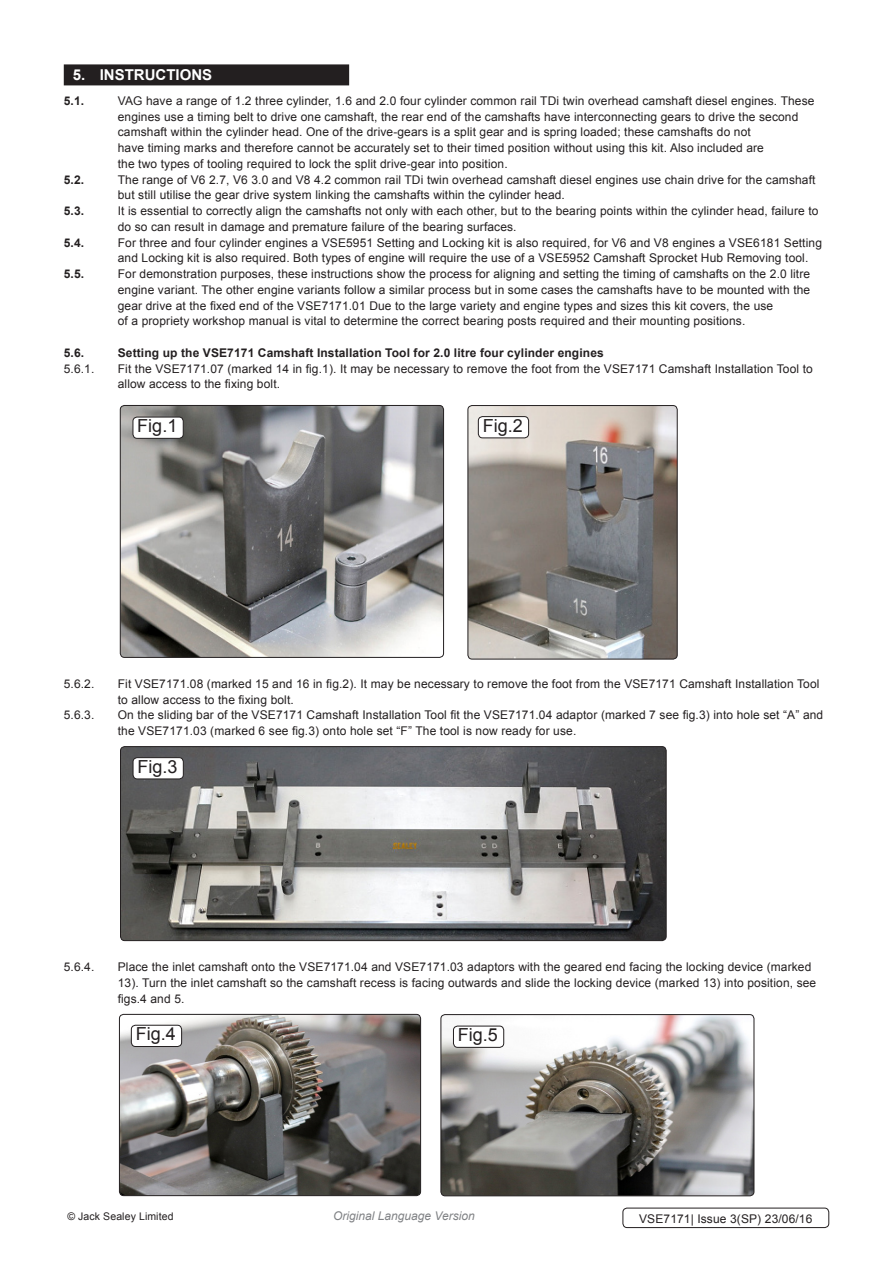
<style>
.page{position:relative;width:893px;height:1263px;background:#fff}
.page>*{position:absolute;margin:0;border:0;box-sizing:border-box;transform-origin:0 0}
.t1{font:18px "Arial";color:#231f20}
.t2{font:700 15px "Arial";color:#fff}
.Body__Footer{font:12px/15.8px "Arial";letter-spacing:.01em;color:#231f20}
.t3{font:700 12px "Arial";letter-spacing:.01em;color:#231f20}
.t4{font:italic 12px "Arial";color:#808285}
.Body__Justified__7pt{font:10.5px "Arial";letter-spacing:.01em;color:#231f20}
</style>
<div class="page">
<div style="left:64px;top:64px;width:285px;height:21px;background:#231f20"></div>
<img style="left:468px;top:405px;width:209px;height:254px">
<div style="left:468px;top:405px;width:210px;height:254px;border:1px solid #231f20;border-radius:4px"></div>
<div style="left:478px;top:417px;width:51px;height:21px;background:#fff;border-radius:4px"></div>
<div style="left:478px;top:416px;width:51px;height:22px;border:1px solid #231f20;border-radius:4px"></div>
<img style="left:120px;top:405px;width:324px;height:252px">
<div style="left:120px;top:405px;width:324px;height:253px;border:1px solid #231f20;border-radius:4px"></div>
<div style="left:133px;top:417px;width:50px;height:21px;background:#fff;border-radius:4px"></div>
<div style="left:133px;top:417px;width:51px;height:22px;border:1px solid #231f20;border-radius:4px"></div>
<img style="left:122px;top:747px;width:544px;height:193px">
<div style="left:120px;top:746px;width:546px;height:195px;border:1px solid #231f20;border-radius:4px"></div>
<div style="left:133px;top:758px;width:50px;height:21px;background:#fff;border-radius:4px"></div>
<div style="left:133px;top:757px;width:51px;height:22px;border:1px solid #231f20;border-radius:4px"></div>
<img style="left:119px;top:1014px;width:302px;height:181px">
<div style="left:119px;top:1014px;width:302px;height:182px;border:1px solid #231f20;border-radius:4px"></div>
<div style="left:131px;top:1025px;width:51px;height:21px;background:#fff;border-radius:4px"></div>
<div style="left:131px;top:1025px;width:51px;height:22px;border:1px solid #231f20;border-radius:4px"></div>
<img style="left:441px;top:1014px;width:313px;height:182px">
<div style="left:441px;top:1014px;width:313px;height:182px;border:1px solid #231f20;border-radius:4px"></div>
<div style="left:453px;top:1026px;width:51px;height:21px;background:#fff;border-radius:4px"></div>
<div style="left:453px;top:1026px;width:51px;height:22px;border:1px solid #231f20;border-radius:4px"></div>
<div style="left:622px;top:1208px;width:207px;height:20px;border:1px solid #231f20;border-radius:4px"></div>
<p class="t2" style="left:73px;top:65px;width:141px">5. INSTRUCTIONS</p>
<p class="t3" style="left:64px;top:93px;width:22px">5.1.</p>
<p class="Body__Footer" style="left:118px;top:93px;width:698px">VAG have a range of 1.2 three cylinder, 1.6 and 2.0 four cylinder common rail TDi twin overhead camshaft diesel engines. These engines use a timing belt to drive one camshaft, the rear end of the camshafts have interconnecting gears to drive the second camshaft within the cylinder head. One of the drive-gears is a split gear and is spring loaded; these camshafts do not<br>have timing marks and therefore cannot be accurately set to their timed position without using this kit. Also included are<br>the two types of tooling required to lock the split drive-gear into position.</p>
<p class="t3" style="left:64px;top:172px;width:22px">5.2.</p>
<p class="Body__Footer" style="left:118px;top:172px;width:699px">The range of V6 2.7, V6 3.0 and V8 4.2 common rail TDi twin overhead camshaft diesel engines use chain drive for the camshaft but still utilise the gear drive system linking the camshafts within the cylinder head.</p>
<p class="t3" style="left:64px;top:203px;width:22px">5.3.</p>
<p class="Body__Footer" style="left:118px;top:203px;width:702px">It is essential to correctly align the camshafts not only with each other, but to the bearing points within the cylinder head, failure to do so can result in damage and premature failure of the bearing surfaces.</p>
<p class="t3" style="left:64px;top:235px;width:22px">5.4.</p>
<p class="Body__Footer" style="left:118px;top:235px;width:706px">For three and four cylinder engines a VSE5951 Setting and Locking kit is also required, for V6 and V8 engines a VSE6181 Setting and Locking kit is also required. Both types of engine will require the use of a VSE5952 Camshaft Sprocket Hub Removing tool.</p>
<p class="t3" style="left:64px;top:266px;width:22px">5.5.</p>
<p class="Body__Footer" style="left:118px;top:266px;width:694px">For demonstration purposes, these instructions show the process for aligning and setting the timing of camshafts on the 2.0 litre engine variant. The other engine variants follow a similar process but in some cases the camshafts have to be mounted with the gear drive at the fixed end of the VSE7171.01 Due to the large variety and engine types and sizes this kit covers, the use<br>of a propriety workshop manual is vital to determine the correct bearing posts required and their mounting positions.</p>
<p class="t3" style="left:64px;top:345px;width:22px">5.6.</p>
<p class="t3" style="left:118px;top:345px;width:487px">Setting up the VSE7171 Camshaft Installation Tool for 2.0 litre four cylinder engines</p>
<p class="Body__Footer" style="left:64px;top:361px;width:32px">5.6.1.</p>
<p class="Body__Footer" style="left:118px;top:361px;width:697px">Fit the VSE7171.07 (marked 14 in fig.1). It may be necessary to remove the foot from the VSE7171 Camshaft Installation Tool to allow access to the fixing bolt.</p>
<p class="t1" style="left:137px;top:414px;width:42px">Fig.1</p>
<p class="t1" style="left:483px;top:413px;width:42px">Fig.2</p>
<p class="Body__Footer" style="left:64px;top:676px;width:32px">5.6.2.</p>
<p class="Body__Footer" style="left:118px;top:676px;width:703px">Fit VSE7171.08 (marked 15 and 16 in fig.2). It may be necessary to remove the foot from the VSE7171 Camshaft Installation Tool to allow access to the fixing bolt.</p>
<p class="Body__Footer" style="left:64px;top:707px;width:32px">5.6.3.</p>
<p class="Body__Footer" style="left:118px;top:707px;width:707px">On the sliding bar of the VSE7171 Camshaft Installation Tool fit the VSE7171.04 adaptor (marked 7 see fig.3) into hole set “A” and the VSE7171.03 (marked 6 see fig.3) onto hole set “F” The tool is now ready for use.</p>
<p class="t1" style="left:137px;top:754px;width:42px">Fig.3</p>
<p class="Body__Footer" style="left:64px;top:959px;width:32px">5.6.4.</p>
<p class="Body__Footer" style="left:118px;top:959px;width:700px">Place the inlet camshaft onto the VSE7171.04 and VSE7171.03 adaptors with the geared end facing the locking device (marked<br>13). Turn the inlet camshaft so the camshaft recess is facing outwards and slide the locking device (marked 13) into position, see figs.4 and 5.</p>
<p class="t1" style="left:136px;top:1022px;width:42px">Fig.4</p>
<p class="t1" style="left:458px;top:1023px;width:42px">Fig.5</p>
<p class="Body__Justified__7pt" style="left:67px;top:1209px;width:108px">© Jack Sealey Limited</p>
<p class="t4" style="left:333px;top:1207px;width:143px">Original Language Version</p>
<p class="Body__Footer" style="left:639px;top:1211px;width:175px">VSE7171| Issue 3(SP) 23/06/16</p>
</div>
